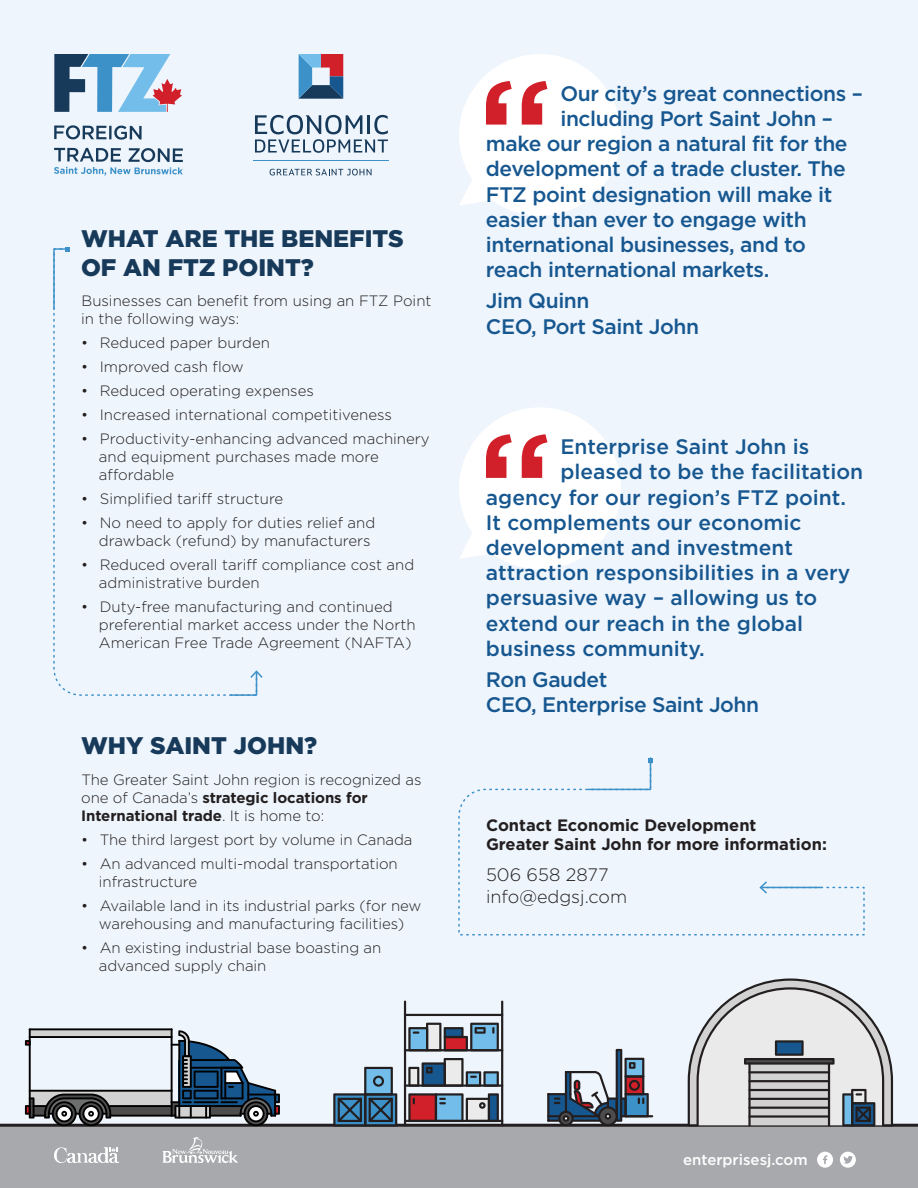
<style>
.page{position:relative;width:918px;height:1188px;background:#eef5fc}
.page>*{position:absolute;margin:0;border:0;box-sizing:border-box;transform-origin:0 0}
.t1{font:900 24px/28.8px "Gotham";color:#183a5a}
.t2{font:500 21px/25.2px "Gotham HTF";letter-spacing:-.02em;color:#175790}
.t3{font:500 21px "Gotham HTF";color:#175790}
.t4{font:300 18px/21.6px "Gotham HTF";color:#231f20}
.t5{font:700 16.5px/19.8px "Gotham HTF";color:#231f20}
.t6{font:300 15px/18px "Gotham HTF";color:#231f20}
.t7{font:500 15px "Gotham HTF";color:#fff}
.s1{font-weight:700}
</style>
<div class="page">
<div style="left:0;top:1124px;width:918px;height:64px;background:#a7a9ac"></div>
<svg style="left:817px;top:1152px;width:16px;height:16px"></svg>
<svg style="left:840px;top:1152px;width:16px;height:16px"></svg>
<div style="left:459px;top:54px;width:162px;height:162px;background:#fff;border-radius:50%"></div>
<svg style="left:460px;top:180px;width:31px;height:25px"></svg>
<svg style="left:486px;top:81px;width:61px;height:44px"></svg>
<div style="left:459px;top:407px;width:162px;height:162px;background:#fff;border-radius:50%"></div>
<svg style="left:460px;top:533px;width:32px;height:26px"></svg>
<svg style="left:486px;top:434px;width:61px;height:44px"></svg>
<svg style="left:53px;top:313px;width:173px;height:383px"></svg>
<svg style="left:229px;top:670px;width:34px;height:26px"></svg>
<svg style="left:53px;top:247px;width:17px;height:63px"></svg>
<svg style="left:458px;top:757px;width:407px;height:179px"></svg>
<svg style="left:586px;top:758px;width:67px;height:33px"></svg>
<hr style="left:761px;top:887px;width:60px;height:1px;background:#3d91c9">
<svg style="left:759px;top:881px;width:8px;height:13px"></svg>
<svg style="left:54px;top:1147px;width:65px;height:16px"></svg>
<svg style="left:162px;top:1137px;width:76px;height:26px;background:#babcbe"></svg>
<svg style="left:688px;top:978px;width:205px;height:148px"></svg>
<hr style="left:501px;top:1001px;width:2px;height:125px;background:#231f20">
<hr style="left:404px;top:1001px;width:2px;height:125px;background:#231f20">
<hr style="left:404px;top:1084px;width:99px;height:3px;background:#231f20">
<hr style="left:404px;top:1049px;width:99px;height:2px;background:#231f20">
<hr style="left:404px;top:1014px;width:99px;height:2px;background:#231f20">
<hr style="left:404px;top:1120px;width:99px;height:2px;background:#231f20">
<svg style="left:333px;top:1067px;width:64px;height:59px"></svg>
<svg style="left:408px;top:1058px;width:91px;height:29px"></svg>
<svg style="left:408px;top:1023px;width:91px;height:27px"></svg>
<svg style="left:408px;top:1093px;width:91px;height:27px"></svg>
<div style="left:108px;top:1106px;width:64px;height:10px;background:#4d4d4d"></div>
<div style="left:30px;top:1091px;width:142px;height:15px;background:#d2d2d2"></div>
<svg style="left:31px;top:1030px;width:140px;height:6px"></svg>
<hr style="left:29px;top:1090px;width:144px;height:2px;background:#010101">
<hr style="left:109px;top:1115px;width:64px;height:2px;background:#010101">
<hr style="left:29px;top:1028px;width:2px;height:71px;background:#010101">
<hr style="left:29px;top:1028px;width:144px;height:2px;background:#010101">
<hr style="left:29px;top:1036px;width:144px;height:2px;background:#010101">
<svg style="left:25px;top:1040px;width:6px;height:6px"></svg>
<hr style="left:108px;top:1105px;width:65px;height:2px;background:#010101">
<svg style="left:25px;top:1094px;width:86px;height:32px"></svg>
<svg style="left:171px;top:1030px;width:109px;height:96px"></svg>
<svg style="left:549px;top:1117px;width:5px;height:3px"></svg>
<div style="left:548px;top:1094px;width:18px;height:22px;background:linear-gradient(to bottom,#175790,#175790)"></div>
<hr style="left:547px;top:1120px;width:54px;height:2px;background:#231f20">
<hr style="left:547px;top:1115px;width:53px;height:2px;background:#231f20">
<hr style="left:547px;top:1093px;width:2px;height:29px;background:#231f20">
<hr style="left:547px;top:1093px;width:20px;height:2px;background:#231f20">
<hr style="left:620px;top:1115px;width:33px;height:2px;background:#231f20">
<svg style="left:554px;top:1049px;width:95px;height:77px"></svg>
<svg style="left:54px;top:125px;width:88px;height:15px"></svg>
<svg style="left:54px;top:148px;width:129px;height:28px"></svg>
<svg style="left:54px;top:54px;width:128px;height:58px"></svg>
<svg style="left:270px;top:169px;width:102px;height:7px"></svg>
<hr style="left:253px;top:160px;width:136px;height:1px;background:#3d91c9">
<svg style="left:255px;top:115px;width:133px;height:38px"></svg>
<svg style="left:299px;top:54px;width:44px;height:45px;background:#737696"></svg>
<h1 class="t1" style="left:81px;top:224px;width:324px">WHAT ARE THE BENEFITS<br>OF AN FTZ POINT?</h1>
<p class="t6" style="left:81px;top:292px;width:352px">Businesses can benefit from using an FTZ Point in the following ways:</p>
<p class="t6" style="left:81px;top:334px;width:191px">• Reduced paper burden</p>
<p class="t6" style="left:81px;top:358px;width:164px">• Improved cash flow</p>
<p class="t6" style="left:81px;top:382px;width:234px">• Reduced operating expenses</p>
<p class="t6" style="left:81px;top:406px;width:312px">• Increased international competitiveness</p>
<p class="t6" style="left:99px;top:430px;width:332px;text-indent:-18px">• Productivity-enhancing advanced machinery and equipment purchases made more affordable</p>
<p class="t6" style="left:81px;top:490px;width:204px">• Simplified tariff structure</p>
<p class="t6" style="left:99px;top:514px;width:278px;text-indent:-18px">• No need to apply for duties relief and drawback (refund) by manufacturers</p>
<p class="t6" style="left:99px;top:556px;width:317px;text-indent:-18px">• Reduced overall tariff compliance cost and administrative burden</p>
<p class="t6" style="left:99px;top:598px;width:318px;text-indent:-18px">• Duty-free manufacturing and continued preferential market access under the North<br>American Free Trade Agreement (NAFTA)</p>
<h1 class="t1" style="left:81px;top:731px;width:238px">WHY SAINT JOHN?</h1>
<p class="t6" style="left:81px;top:770px;width:342px">The Greater Saint John region is recognized as one of Canada’s <span class="s1">strategic locations for<br>International trade</span>. It is home to:</p>
<p class="t6" style="left:81px;top:830px;width:333px">• The third largest port by volume in Canada</p>
<p class="t6" style="left:99px;top:854px;width:300px;text-indent:-18px">• An advanced multi-modal transportation infrastructure</p>
<p class="t6" style="left:81px;top:896px;width:342px;text-align:center">• Available land in its industrial parks (for new warehousing and manufacturing facilities)</p>
<p class="t6" style="left:99px;top:938px;width:284px;text-indent:-18px">• An existing industrial base boasting an advanced supply chain</p>
<h2 class="t2" style="left:560px;top:80px;width:304px">Our city’s great connections –</h2>
<h2 class="t2" style="left:560px;top:106px;width:274px">including Port Saint John –</h2>
<h2 class="t2" style="left:486px;top:131px;width:363px">make our region a natural fit for the</h2>
<h2 class="t2" style="left:486px;top:156px;width:361px">development of a trade cluster. The</h2>
<h2 class="t2" style="left:486px;top:181px;width:348px">FTZ point designation will make it</h2>
<h2 class="t2" style="left:486px;top:206px;width:322px">easier than ever to engage with</h2>
<h2 class="t2" style="left:486px;top:232px;width:321px">international businesses, and to</h2>
<h2 class="t2" style="left:486px;top:257px;width:285px">reach international markets.</h2>
<h2 class="t2" style="left:486px;top:288px;width:215px">Jim Quinn<br>CEO, Port Saint John</h2>
<h2 class="t3" style="left:560px;top:435px;width:251px">Enterprise Saint John is</h2>
<h2 class="t3" style="left:560px;top:460px;width:304px">pleased to be the facilitation</h2>
<h2 class="t3" style="left:486px;top:485px;width:362px">agency for our region’s FTZ point.</h2>
<h2 class="t3" style="left:486px;top:510px;width:317px">It complements our economic</h2>
<h2 class="t3" style="left:486px;top:536px;width:309px">development and investment</h2>
<h2 class="t3" style="left:486px;top:561px;width:366px">attraction responsibilities in a very</h2>
<h2 class="t3" style="left:486px;top:586px;width:333px">persuasive way – allowing us to</h2>
<h2 class="t3" style="left:486px;top:611px;width:319px">extend our reach in the global</h2>
<h2 class="t3" style="left:486px;top:636px;width:220px">business community.</h2>
<h2 class="t2" style="left:486px;top:666px;width:275px">Ron Gaudet<br>CEO, Enterprise Saint John</h2>
<p class="t5" style="left:486px;top:814px;width:342px">Contact Economic Development<br>Greater Saint John for more information:</p>
<p class="t4" style="left:486px;top:864px;width:143px">506 658 2877 info@edgsj.com</p>
<p class="t7" style="left:683px;top:1151px;width:126px">enterprisesj.com</p>
</div>
